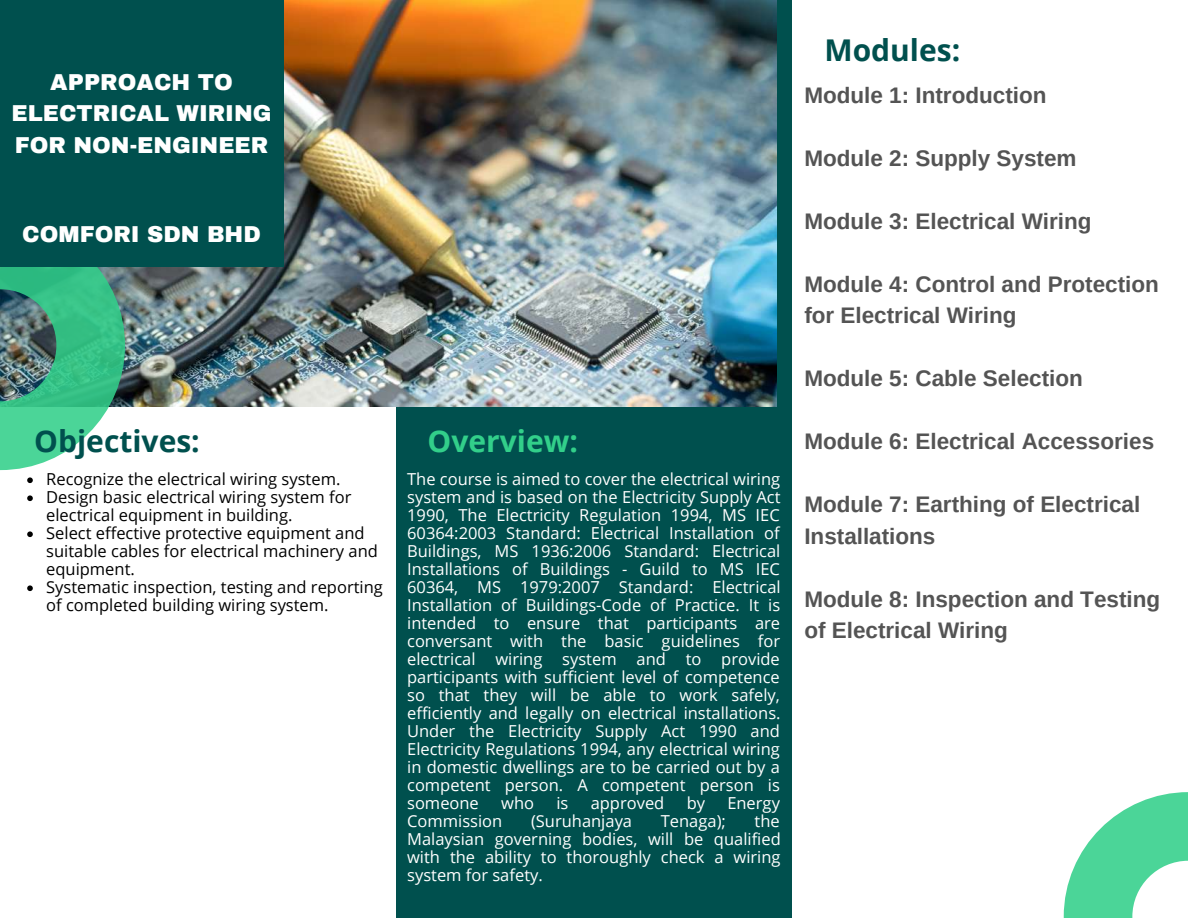
<style>
.page{position:relative;width:1188px;height:918px;background:#fff}
.page>*{position:absolute;margin:0;border:0;box-sizing:border-box;transform-origin:0 0}
.t1{font:700 30px "Open Sans";color:#00504e}
.t2{font:700 30px "Open Sans";color:#32cf8a}
.t3{font:700 22.5px/31.5px "Arimo";color:#545454}
.t4{font:900 22.5px/31.5px "Archivo";color:#fff;text-align:center}
.t5{font:16.5px/18px "Open Sans";color:#fff;text-align:justify}
.t6{font:16.5px/18px "Open Sans";color:#000}
</style>
<div class="page">
<div style="left:396px;top:0;width:396px;height:918px;background:#00504e"></div>
<img style="left:125px;top:0;width:651px;height:406px">
<svg style="left:0;top:267px;width:125px;height:203px;background:#58b892"></svg>
<svg style="left:1064px;top:792px;width:124px;height:126px"></svg>
<div style="left:0;top:0;width:284px;height:267px;background:#00504e"></div>
<svg style="left:27px;top:477px;width:6px;height:6px"></svg>
<svg style="left:27px;top:495px;width:6px;height:6px"></svg>
<svg style="left:27px;top:531px;width:6px;height:6px"></svg>
<svg style="left:27px;top:585px;width:6px;height:6px"></svg>
<h2 class="t4" style="left:12px;top:66px;width:262px">APPROACH TO<br>ELECTRICAL WIRING<br>FOR NON-ENGINEER</h2>
<h2 class="t4" style="left:22px;top:219px;width:240px">COMFORI SDN BHD</h2>
<h1 class="t1" style="left:34px;top:420px;width:167px">Objectives:</h1>
<p class="t6" style="left:46px;top:470px;width:338px">Recognize the electrical wiring system.<br>Design basic electrical wiring system for electrical equipment in building.<br>Select effective protective equipment and suitable cables for electrical machinery and equipment.<br>Systematic inspection, testing and reporting of completed building wiring system.</p>
<h1 class="t2" style="left:428px;top:420px;width:152px">Overview:</h1>
<p class="t5" style="left:407px;top:470px;width:375px">The course is aimed to cover the electrical wiring system and is based on the Electricity Supply Act 1990, The Electricity Regulation 1994, MS IEC 60364:2003 Standard: Electrical Installation of Buildings, MS 1936:2006 Standard: Electrical Installations of Buildings - Guild to MS IEC 60364, MS 1979:2007 Standard: Electrical Installation of Buildings-Code of Practice. It is intended to ensure that participants are conversant with the basic guidelines for electrical wiring system and to provide participants with sufficient level of competence so that they will be able to work safely, efficiently and legally on electrical installations.<br>Under the Electricity Supply Act 1990 and Electricity Regulations 1994, any electrical wiring in domestic dwellings are to be carried out by a competent person. A competent person is someone</p>
<p class="t5" style="left:501px;top:794px;width:34px">who</p>
<p class="t5" style="left:556px;top:794px;width:14px">is</p>
<p class="t5" style="left:591px;top:794px;width:75px">approved</p>
<p class="t5" style="left:687px;top:794px;width:20px">by</p>
<p class="t5" style="left:727px;top:794px;width:54px">Energy</p>
<p class="t5" style="left:407px;top:812px;width:375px;text-indent:347px">the Malaysian governing bodies, will be qualified with the ability to thoroughly check a wiring system for safety.</p>
<p class="t5" style="left:407px;top:812px;width:97px">Commission</p>
<p class="t5" style="left:531px;top:812px;width:103px">(Suruhanjaya</p>
<p class="t5" style="left:661px;top:812px;width:67px">Tenaga);</p>
<h1 class="t1" style="left:824px;top:29px;width:137px">Modules:</h1>
<h2 class="t3" style="left:804px;top:79px;width:244px">Module 1: Introduction</h2>
<h2 class="t3" style="left:804px;top:142px;width:274px">Module 2: Supply System</h2>
<h2 class="t3" style="left:804px;top:205px;width:289px">Module 3: Electrical Wiring</h2>
<h2 class="t3" style="left:804px;top:268px;width:356px">Module 4: Control and Protection for Electrical Wiring</h2>
<h2 class="t3" style="left:804px;top:363px;width:280px">Module 5: Cable Selection</h2>
<h2 class="t3" style="left:804px;top:426px;width:351px">Module 6: Electrical Accessories</h2>
<h2 class="t3" style="left:804px;top:489px;width:337px">Module 7: Earthing of Electrical<br>Installations</h2>
<h2 class="t3" style="left:804px;top:583px;width:357px">Module 8: Inspection and Testing of Electrical Wiring</h2>
</div>
